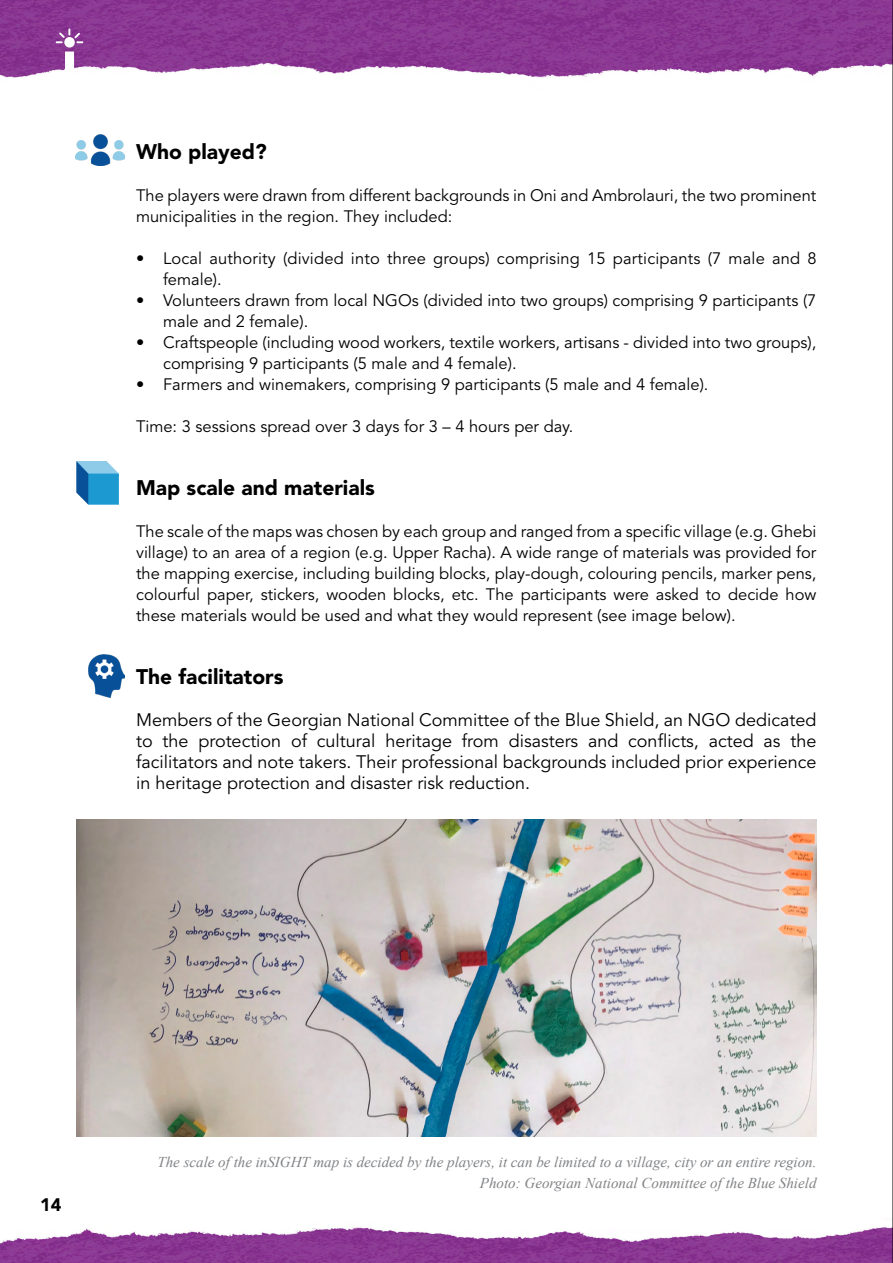
<style>
.page{position:relative;width:893px;height:1263px;background:#fff}
.page>*{position:absolute;margin:0;border:0;box-sizing:border-box;transform-origin:0 0}
.t1{font:900 21px "Avenir LT Std";color:#000}
.t2{font:18px/21px "Avenir LT Std";color:#000;text-align:justify}
.t3{font:900 18px "Avenir LT Std";color:#000}
.t4{font:16.5px/21px "Avenir LT Std";color:#000}
.t5{font:italic 15px/21px "Times New Roman";color:#808285;text-align:right}
</style>
<div class="page">
<img style="left:0;top:0;width:892px;height:78px">
<img style="left:0;top:1227px;width:892px;height:36px">
<svg style="left:56px;top:29px;width:27px;height:49px"></svg>
<img style="left:76px;top:135px;width:48px;height:30px">
<img style="left:76px;top:462px;width:42px;height:42px">
<img style="left:88px;top:655px;width:36px;height:42px">
<img style="left:76px;top:820px;width:740px;height:317px">
<hr style="left:892px;top:0;width:1px;height:1263px;background:#000">
<p class="t1" style="left:136px;top:139px;width:132px">Who played?</p>
<p class="t4" style="left:136px;top:185px;width:682px">The players were drawn from different backgrounds in Oni and Ambrolauri, the two prominent municipalities in the region. They included:</p>
<p class="t4" style="left:163px;top:248px;width:655px;text-indent:-27px">• Local authority (divided into three groups) comprising 15 participants (7 male and 8 female).</p>
<p class="t4" style="left:163px;top:290px;width:655px;text-indent:-27px">• Volunteers drawn from local NGOs (divided into two groups) comprising 9 participants (7 male and 2 female).</p>
<p class="t4" style="left:163px;top:332px;width:655px;text-indent:-27px">• Craftspeople (including wood workers, textile workers, artisans - divided into two groups), comprising 9 participants (5 male and 4 female).</p>
<p class="t4" style="left:136px;top:374px;width:574px">• Farmers and winemakers, comprising 9 participants (5 male and 4 female).</p>
<p class="t4" style="left:136px;top:416px;width:439px">Time: 3 sessions spread over 3 days for 3 – 4 hours per day.</p>
<p class="t1" style="left:136px;top:475px;width:240px">Map scale and materials</p>
<p class="t4" style="left:136px;top:521px;width:682px;text-align:justify">The scale of the maps was chosen by each group and ranged from a specific village (e.g. Ghebi village) to an area of a region (e.g. Upper Racha). A wide range of materials was provided for the mapping exercise, including building blocks, play-dough, colouring pencils, marker pens, colourful paper, stickers, wooden blocks, etc. The participants were asked to decide how these materials would be used and what they would represent (see image below).</p>
<p class="t1" style="left:136px;top:664px;width:149px">The facilitators</p>
<p class="t2" style="left:136px;top:710px;width:682px">Members of the Georgian National Committee of the Blue Shield, an NGO dedicated to the protection of cultural heritage from disasters and conflicts, acted as the facilitators and note takers. Their professional backgrounds included prior experience in heritage protection and disaster risk reduction.</p>
<p class="t3" style="left:40px;top:1194px;width:23px">14</p>
<p class="t5" style="left:157px;top:1151px;width:660px">The scale of the inSIGHT map is decided by the players, it can be limited to a village, city or an entire region.<br>Photo: Georgian National Committee of the Blue Shield</p>
</div>
